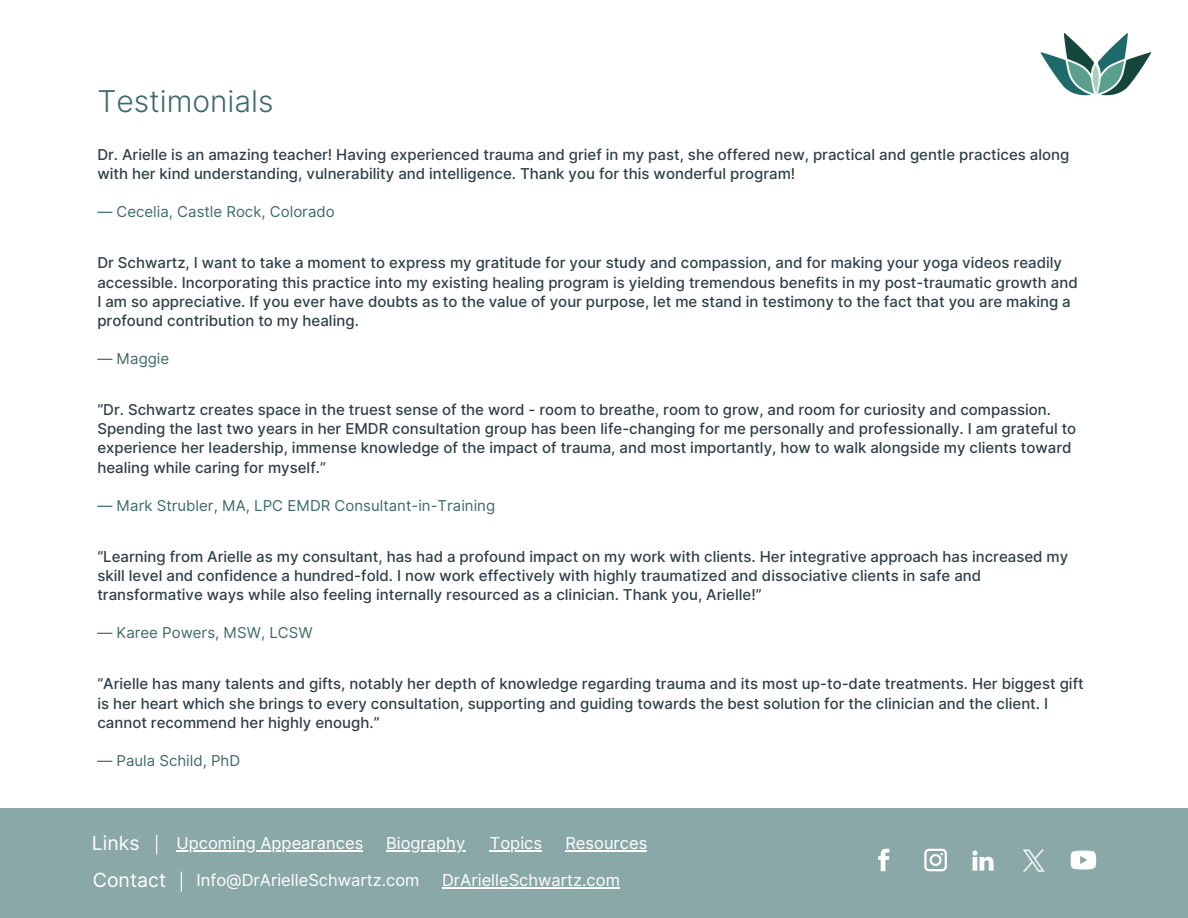
<style>
.page{position:relative;width:1188px;height:918px;background:#fff}
.page>*{position:absolute;margin:0;border:0;box-sizing:border-box;transform-origin:0 0}
.t1{font:300 30px "Inter";color:#3e6a6d}
.t2{font:19.5px "Inter";color:#fff}
.t3{font:16.5px "Inter";color:#fff}
.t4{font:500 15px/19.2px "Inter";color:#304049}
.t5{font:15px "Inter";color:#3e6a6d}
</style>
<div class="page">
<img style="left:1040px;top:33px;width:112px;height:63px">
<div style="left:0;top:808px;width:1188px;height:110px;background:#8ba8a9"></div>
<hr style="left:177px;top:850px;width:186px;height:1px;background:#fff">
<hr style="left:386px;top:850px;width:79px;height:1px;background:#fff">
<hr style="left:490px;top:850px;width:52px;height:1px;background:#fff">
<hr style="left:565px;top:850px;width:82px;height:1px;background:#fff">
<hr style="left:442px;top:887px;width:178px;height:1px;background:#fff">
<svg style="left:924px;top:849px;width:23px;height:22px"></svg>
<svg style="left:878px;top:849px;width:11px;height:22px"></svg>
<svg style="left:1071px;top:851px;width:25px;height:18px"></svg>
<svg style="left:156px;top:835px;width:1px;height:19px"></svg>
<svg style="left:181px;top:872px;width:1px;height:19px"></svg>
<p class="t1" style="left:97px;top:83px;width:178px">Testimonials</p>
<h1 class="t4" style="left:97px;top:145px;width:973px">Dr. Arielle is an amazing teacher! Having experienced trauma and grief in my past, she offered new, practical and gentle practices along with her kind understanding, vulnerability and intelligence. Thank you for this wonderful program!</h1>
<p class="t5" style="left:97px;top:203px;width:239px">— Cecelia, Castle Rock, Colorado</p>
<h3 class="t4" style="left:97px;top:253px;width:982px">Dr Schwartz, I want to take a moment to express my gratitude for your study and compassion, and for making your yoga videos readily accessible. Incorporating this practice into my existing healing program is yielding tremendous benefits in my post-traumatic growth and I am so appreciative. If you ever have doubts as to the value of your purpose, let me stand in testimony to the fact that you are making a profound contribution to my healing.</h3>
<p class="t5" style="left:97px;top:350px;width:73px">— Maggie</p>
<h3 class="t4" style="left:97px;top:400px;width:980px">“Dr. Schwartz creates space in the truest sense of the word - room to breathe, room to grow, and room for curiosity and compassion.<br>Spending the last two years in her EMDR consultation group has been life-changing for me personally and professionally. I am grateful to experience her leadership, immense knowledge of the impact of trauma, and most importantly, how to walk alongside my clients toward healing while caring for myself.”</h3>
<p class="t5" style="left:97px;top:496px;width:399px">— Mark Strubler, MA, LPC EMDR Consultant-in-Training</p>
<h3 class="t4" style="left:97px;top:547px;width:972px">“Learning from Arielle as my consultant, has had a profound impact on my work with clients. Her integrative approach has increased my skill level and confidence a hundred-fold. I now work effectively with highly traumatized and dissociative clients in safe and transformative ways while also feeling internally resourced as a clinician. Thank you, Arielle!”</h3>
<p class="t5" style="left:97px;top:624px;width:217px">— Karee Powers, MSW, LCSW</p>
<h3 class="t4" style="left:97px;top:674px;width:988px">“Arielle has many talents and gifts, notably her depth of knowledge regarding trauma and its most up-to-date treatments. Her biggest gift is her heart which she brings to every consultation, supporting and guiding towards the best solution for the clinician and the client. I cannot recommend her highly enough.”</h3>
<p class="t5" style="left:97px;top:752px;width:144px">— Paula Schild, PhD</p>
<h2 class="t2" style="left:92px;top:832px;width:49px">Links</h2>
<p class="t2" style="left:93px;top:868px;width:75px">Contact</p>
<p class="t3" style="left:177px;top:833px;width:188px">Upcoming Appearances</p>
<p class="t3" style="left:386px;top:833px;width:81px">Biography</p>
<p class="t3" style="left:490px;top:833px;width:54px">Topics</p>
<p class="t3" style="left:565px;top:833px;width:83px">Resources</p>
<h2 class="t3" style="left:197px;top:870px;width:225px">Info@DrArielleSchwartz.com</h2>
<p class="t3" style="left:442px;top:870px;width:179px">DrArielleSchwartz.com</p>
</div>
